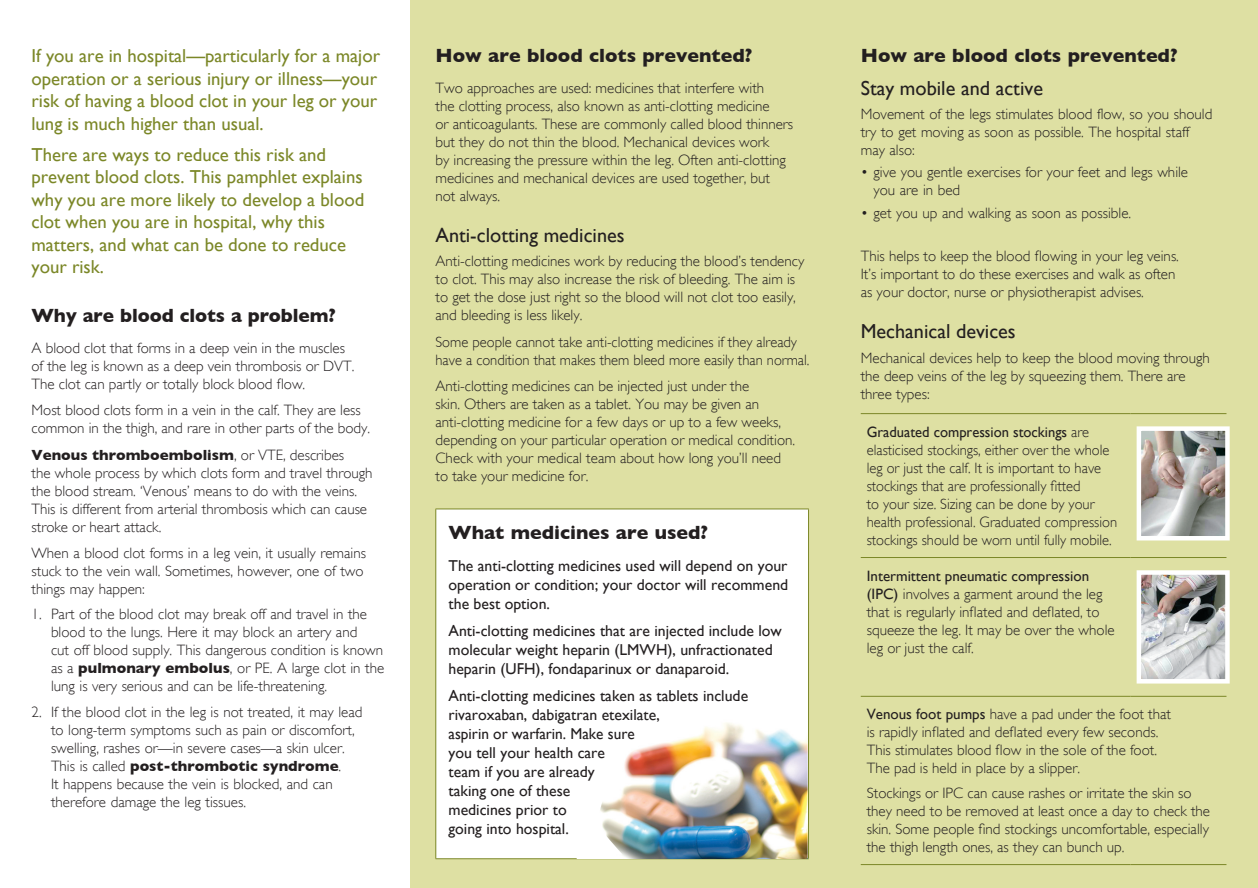
<style>
.page{position:relative;width:1258px;height:888px;background:#fff}
.page>*{position:absolute;margin:0;border:0;box-sizing:border-box;transform-origin:0 0}
.t1{font:20.25px "Gill Sans";color:#231f20}
.t2{font:700 19.5px "Gill Sans";color:#231f20}
.t3{font:18.75px/22.5px "Gill Sans";color:#7b8727}
.t4{font:15.75px/18.9px "Gill Sans";color:#231f20}
.t5{font:300 15px/18px "Gill Sans";color:#231f20}
.s1{font-weight:700}
.s2{font-weight:400}
</style>
<div class="page">
<div style="left:410px;top:0;width:848px;height:888px;background:#dee0a3"></div>
<div style="left:436px;top:509px;width:372px;height:350px;background:#fff"></div>
<hr style="left:435px;top:509px;width:374px;height:1px;background:#7b8727">
<hr style="left:435px;top:509px;width:1px;height:349px;background:#7b8727">
<hr style="left:808px;top:509px;width:1px;height:349px;background:#7b8727">
<hr style="left:435px;top:858px;width:374px;height:1px;background:#7b8727">
<hr style="left:861px;top:557px;width:269px;height:1px;background:#7b8727">
<hr style="left:1130px;top:557px;width:96px;height:1px;background:#7b8727">
<hr style="left:861px;top:413px;width:269px;height:1px;background:#7b8727">
<hr style="left:1130px;top:413px;width:96px;height:1px;background:#7b8727">
<hr style="left:861px;top:696px;width:269px;height:1px;background:#7b8727">
<hr style="left:1130px;top:696px;width:96px;height:1px;background:#7b8727">
<hr style="left:861px;top:864px;width:269px;height:1px;background:#7b8727">
<hr style="left:1130px;top:864px;width:96px;height:1px;background:#7b8727">
<img style="left:1141px;top:431px;width:84px;height:104px">
<div style="left:1136px;top:426px;width:94px;height:114px;border:4px solid #fff"></div>
<img style="left:1141px;top:575px;width:84px;height:103px">
<div style="left:1136px;top:570px;width:94px;height:113px;border:4px solid #fff"></div>
<img style="left:577px;top:722px;width:230px;height:137px">
<p class="t3" style="left:32px;top:44px;width:350px">If you are in hospital—particularly for a major operation or a serious injury or illness—your risk of having a blood clot in your leg or your lung is much higher than usual.</p>
<p class="t3" style="left:32px;top:143px;width:334px">There are ways to reduce this risk and prevent blood clots. This pamphlet explains why you are more likely to develop a blood clot when you are in hospital, why this matters, and what can be done to reduce your risk.</p>
<h2 class="t2" style="left:32px;top:304px;width:306px">Why are blood clots a problem?</h2>
<p class="t5" style="left:32px;top:339px;width:324px">A blood clot that forms in a deep vein in the muscles of the leg is known as a deep vein thrombosis or DVT.<br>The clot can partly or totally block blood flow.</p>
<p class="t5" style="left:32px;top:401px;width:340px">Most blood clots form in a vein in the calf. They are less common in the thigh, and rare in other parts of the body.</p>
<p class="t5" style="left:32px;top:446px;width:343px"><span class="s1">Venous thromboembolism</span>, or VTE, describes<br>the whole process by which clots form and travel through the blood stream. ‘Venous’ means to do with the veins.<br>This is different from arterial thrombosis which can cause stroke or heart attack.</p>
<p class="t5" style="left:32px;top:544px;width:336px">When a blood clot forms in a leg vein, it usually remains stuck to the vein wall. Sometimes, however, one of two things may happen:</p>
<p class="t5" style="left:51px;top:605px;width:335px;text-indent:-20px">1. Part of the blood clot may break off and travel in the blood to the lungs. Here it may block an artery and<br>cut off blood supply. This dangerous condition is known as a <span class="s1">pulmonary embolus</span>, or PE. A large clot in the lung is very serious and can be life-threatening.</p>
<p class="t5" style="left:51px;top:703px;width:313px;text-indent:-20px">2. If the blood clot in the leg is not treated, it may lead to long-term symptoms such as pain or discomfort, swelling, rashes or—in severe cases—a skin ulcer.<br>This is called <span class="s1">post-thrombotic syndrome</span>.<br>It happens because the vein is blocked, and can therefore damage the leg tissues.</p>
<h2 class="t2" style="left:435px;top:44px;width:318px">How are blood clots prevented?</h2>
<p class="t5" style="left:435px;top:79px;width:359px">Two approaches are used: medicines that interfere with<br>the clotting process, also known as anti-clotting medicine<br>or anticoagulants. These are commonly called blood thinners but they do not thin the blood. Mechanical devices work<br>by increasing the pressure within the leg. Often anti-clotting medicines and mechanical devices are used together, but not always.</p>
<h1 class="t1" style="left:435px;top:223px;width:191px">Anti-clotting medicines</h1>
<p class="t5" style="left:435px;top:252px;width:370px">Anti-clotting medicines work by reducing the blood’s tendency to clot. This may also increase the risk of bleeding. The aim is to get the dose just right so the blood will not clot too easily, and bleeding is less likely.</p>
<p class="t5" style="left:435px;top:333px;width:375px">Some people cannot take anti-clotting medicines if they already have a condition that makes them bleed more easily than normal.</p>
<p class="t5" style="left:435px;top:377px;width:361px">Anti-clotting medicines can be injected just under the<br>skin. Others are taken as a tablet. You may be given an anti-clotting medicine for a few days or up to a few weeks, depending on your particular operation or medical condition.<br>Check with your medical team about how long you’ll need to take your medicine for.</p>
<h2 class="t2" style="left:448px;top:521px;width:261px">What medicines are used?</h2>
<p class="t4" style="left:448px;top:556px;width:341px;text-align:justify">The anti-clotting medicines used will depend on your operation or condition; your doctor will recommend the best option.</p>
<p class="t4" style="left:448px;top:621px;width:335px">Anti-clotting medicines that are injected include low molecular weight heparin (LMWH), unfractionated heparin (UFH), fondaparinux or danaparoid.</p>
<p class="t4" style="left:448px;top:686px;width:301px">Anti-clotting medicines taken as tablets include rivaroxaban, dabigatran etexilate,<br>aspirin or warfarin. Make sure<br>you tell your health care<br>team if you are already<br>taking one of these<br>medicines prior to<br>going into hospital.</p>
<h2 class="t2" style="left:861px;top:44px;width:318px">How are blood clots prevented?</h2>
<h1 class="t1" style="left:861px;top:76px;width:184px">Stay mobile and active</h1>
<p class="t5" style="left:861px;top:105px;width:353px">Movement of the legs stimulates blood flow, so you should try to get moving as soon as possible. The hospital staff may also:</p>
<p class="t5" style="left:873px;top:163px;width:316px;text-indent:-13px">• give you gentle exercises for your feet and legs while you are in bed</p>
<p class="t5" style="left:861px;top:204px;width:272px">• get you up and walking as soon as possible.</p>
<p class="t5" style="left:861px;top:247px;width:320px">This helps to keep the blood flowing in your leg veins.<br>It’s important to do these exercises and walk as often as your doctor, nurse or physiotherapist advises.</p>
<h1 class="t1" style="left:861px;top:320px;width:156px">Mechanical devices</h1>
<p class="t5" style="left:861px;top:349px;width:351px">Mechanical devices help to keep the blood moving through the deep veins of the leg by squeezing them. There are three types:</p>
<p class="t5" style="left:867px;top:423px;width:252px"><span class="s2">Graduated compression stockings</span> are elasticised stockings, either over the whole leg or just the calf. It is important to have stockings that are professionally fitted<br>to your size. Sizing can be done by your health professional. Graduated compression stockings should be worn until fully mobile.</p>
<p class="t5" style="left:867px;top:567px;width:249px"><span class="s2">Intermittent pneumatic compression (IPC)</span> involves a garment around the leg that is regularly inflated and deflated, to squeeze the leg. It may be over the whole leg or just the calf.</p>
<p class="t5" style="left:867px;top:705px;width:306px"><span class="s2">Venous foot pumps</span> have a pad under the foot that is rapidly inflated and deflated every few seconds.<br>This stimulates blood flow in the sole of the foot.<br>The pad is held in place by a slipper.</p>
<p class="t5" style="left:867px;top:784px;width:345px">Stockings or IPC can cause rashes or irritate the skin so they need to be removed at least once a day to check the skin. Some people find stockings uncomfortable, especially the thigh length ones, as they can bunch up.</p>
</div>
